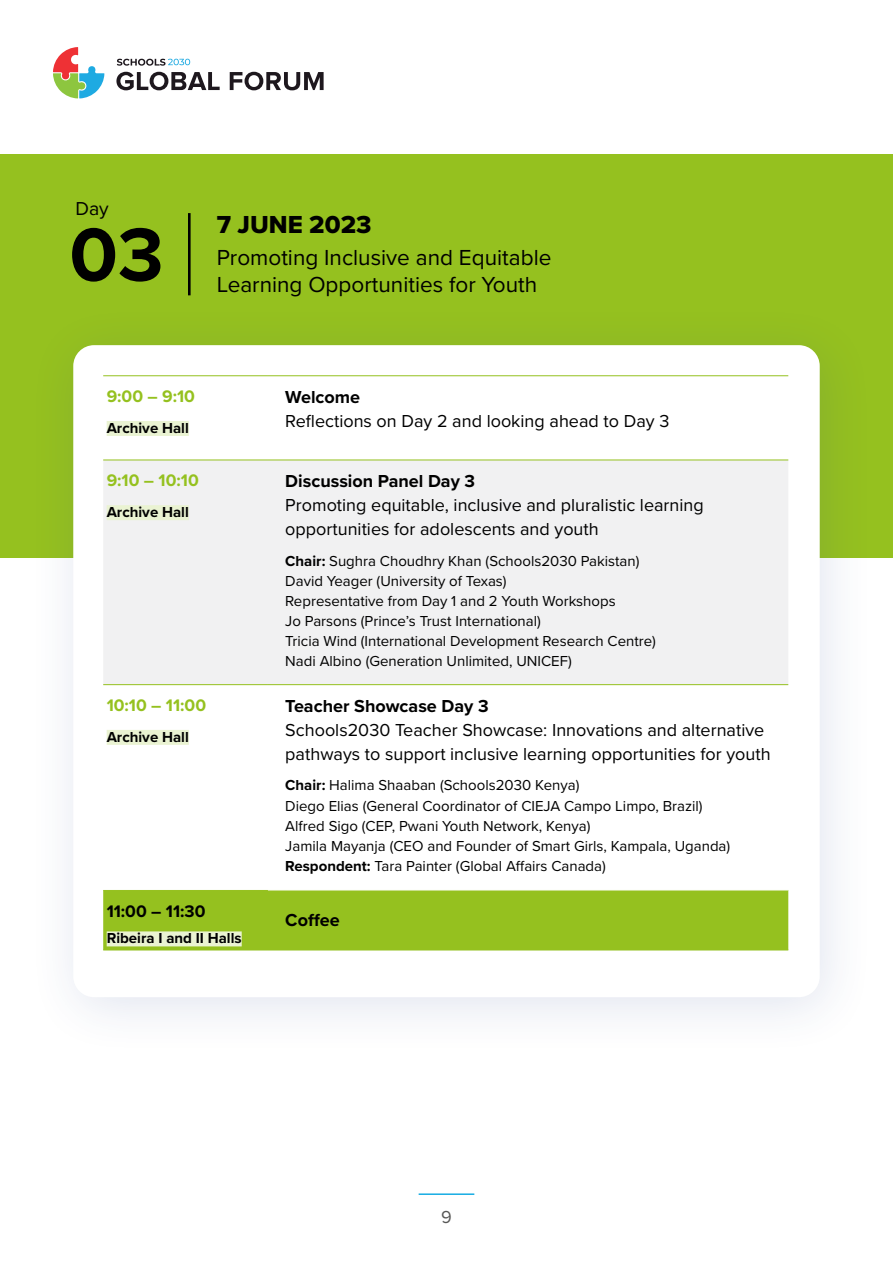
<style>
.page{position:relative;width:893px;height:1263px;background:#fff}
.page>*{position:absolute;margin:0;border:0;box-sizing:border-box;transform-origin:0 0}
.t1{font:700 78px "Proxima Nova";color:#000}
.t2{font:25.5px "Proxima Nova Extrabld";color:#000}
.t3{font:22.5px/27px "Proxima Nova";color:#000}
.t4{font:19.35px "Proxima Nova";color:#000}
.t5{font:18px/24px "Proxima Nova";color:#000}
.t6{font:700 18px "Proxima Nova";color:#000}
.t7{font:18px "Proxima Nova";color:#575756}
.t8{font:700 17.4px "Proxima Nova";color:#95c11f}
.t9{font:700 17.4px "Proxima Nova";color:#000}
.t10{font:15px/20.1px "Proxima Nova";color:#000}
.t11{font:700 15px "Proxima Nova";color:#000}
.s1{font-weight:700}
</style>
<div class="page">
<hr style="left:419px;top:1193px;width:55px;height:2px;background:#16ace3">
<svg style="left:116px;top:72px;width:104px;height:18px"></svg>
<svg style="left:230px;top:72px;width:94px;height:18px"></svg>
<svg style="left:117px;top:59px;width:73px;height:7px"></svg>
<svg style="left:53px;top:47px;width:51px;height:51px"></svg>
<div style="left:0;top:154px;width:893px;height:403px;background:#95c11f"></div>
<hr style="left:188px;top:213px;width:3px;height:82px;background:#000">
<div style="left:25px;top:301px;width:851px;height:756px;background:#25408f;opacity:.14"></div>
<div style="left:73px;top:345px;width:747px;height:652px;background:#fff;border-radius:21px"></div>
<div style="left:103px;top:460px;width:685px;height:224px;background:#f1f1f2"></div>
<div style="left:103px;top:891px;width:685px;height:58px;background:#95c11f"></div>
<hr style="left:103px;top:375px;width:165px;height:1px;background:#95c11f">
<hr style="left:268px;top:375px;width:520px;height:1px;background:#95c11f">
<hr style="left:103px;top:459px;width:165px;height:1px;background:#95c11f">
<hr style="left:268px;top:459px;width:520px;height:1px;background:#95c11f">
<hr style="left:103px;top:684px;width:165px;height:1px;background:#95c11f">
<hr style="left:268px;top:684px;width:520px;height:1px;background:#95c11f">
<hr style="left:103px;top:890px;width:165px;height:1px;background:#95c11f">
<hr style="left:268px;top:890px;width:520px;height:1px;background:#cae08f">
<hr style="left:103px;top:949px;width:165px;height:1px;background:#95c11f">
<hr style="left:268px;top:949px;width:520px;height:1px;background:#95c11f">
<div style="left:107px;top:421px;width:82px;height:15px;background:#eaf3d2"></div>
<div style="left:107px;top:505px;width:82px;height:15px;background:#eaf3d2"></div>
<div style="left:107px;top:730px;width:82px;height:15px;background:#eaf3d2"></div>
<div style="left:107px;top:931px;width:135px;height:15px;background:#eaf3d2"></div>
<p class="t4" style="left:75px;top:194px;width:35px">Day</p>
<h1 class="t1" style="left:69px;top:196px;width:96px">03</h1>
<h2 class="t2" style="left:217px;top:206px;width:156px">7 JUNE 2023</h2>
<h3 class="t3" style="left:217px;top:243px;width:336px">Promoting Inclusive and Equitable<br>Learning Opportunities for Youth</h3>
<p class="t8" style="left:107px;top:383px;width:90px">9:00 – 9:10</p>
<p class="t11" style="left:107px;top:417px;width:84px">Archive Hall</p>
<p class="t6" style="left:285px;top:383px;width:76px">Welcome</p>
<p class="t5" style="left:285px;top:408px;width:386px">Reflections on Day 2 and looking ahead to Day 3</p>
<p class="t8" style="left:107px;top:468px;width:94px">9:10 – 10:10</p>
<p class="t11" style="left:107px;top:501px;width:84px">Archive Hall</p>
<p class="t6" style="left:285px;top:467px;width:191px">Discussion Panel Day 3</p>
<p class="t5" style="left:285px;top:492px;width:420px">Promoting equitable, inclusive and pluralistic learning opportunities for adolescents and youth</p>
<p class="t10" style="left:285px;top:550px;width:372px"><span class="s1">Chair:</span> Sughra Choudhry Khan (Schools2030 Pakistan)<br>David Yeager (University of Texas)<br>Representative from Day 1 and 2 Youth Workshops<br>Jo Parsons (Prince’s Trust International)<br>Tricia Wind (International Development Research Centre)<br>Nadi Albino (Generation Unlimited, UNICEF)</p>
<p class="t8" style="left:107px;top:692px;width:101px">10:10 – 11:00</p>
<p class="t11" style="left:107px;top:726px;width:84px">Archive Hall</p>
<p class="t6" style="left:285px;top:692px;width:205px">Teacher Showcase Day 3</p>
<p class="t5" style="left:285px;top:717px;width:487px">Schools2030 Teacher Showcase: Innovations and alternative pathways to support inclusive learning opportunities for youth</p>
<p class="t10" style="left:285px;top:775px;width:446px"><span class="s1">Chair:</span> Halima Shaaban (Schools2030 Kenya)<br>Diego Elias (General Coordinator of CIEJA Campo Limpo, Brazil)<br>Alfred Sigo (CEP, Pwani Youth Network, Kenya)<br>Jamila Mayanja (CEO and Founder of Smart Girls, Kampala, Uganda)<br><span class="s1">Respondent:</span> Tara Painter (Global Affairs Canada)</p>
<p class="t9" style="left:107px;top:898px;width:100px">11:00 – 11:30</p>
<p class="t11" style="left:107px;top:927px;width:137px">Ribeira I and II Halls</p>
<p class="t6" style="left:285px;top:906px;width:56px">Coffee</p>
<p class="t7" style="left:441px;top:1204px;width:12px">9</p>
</div>
